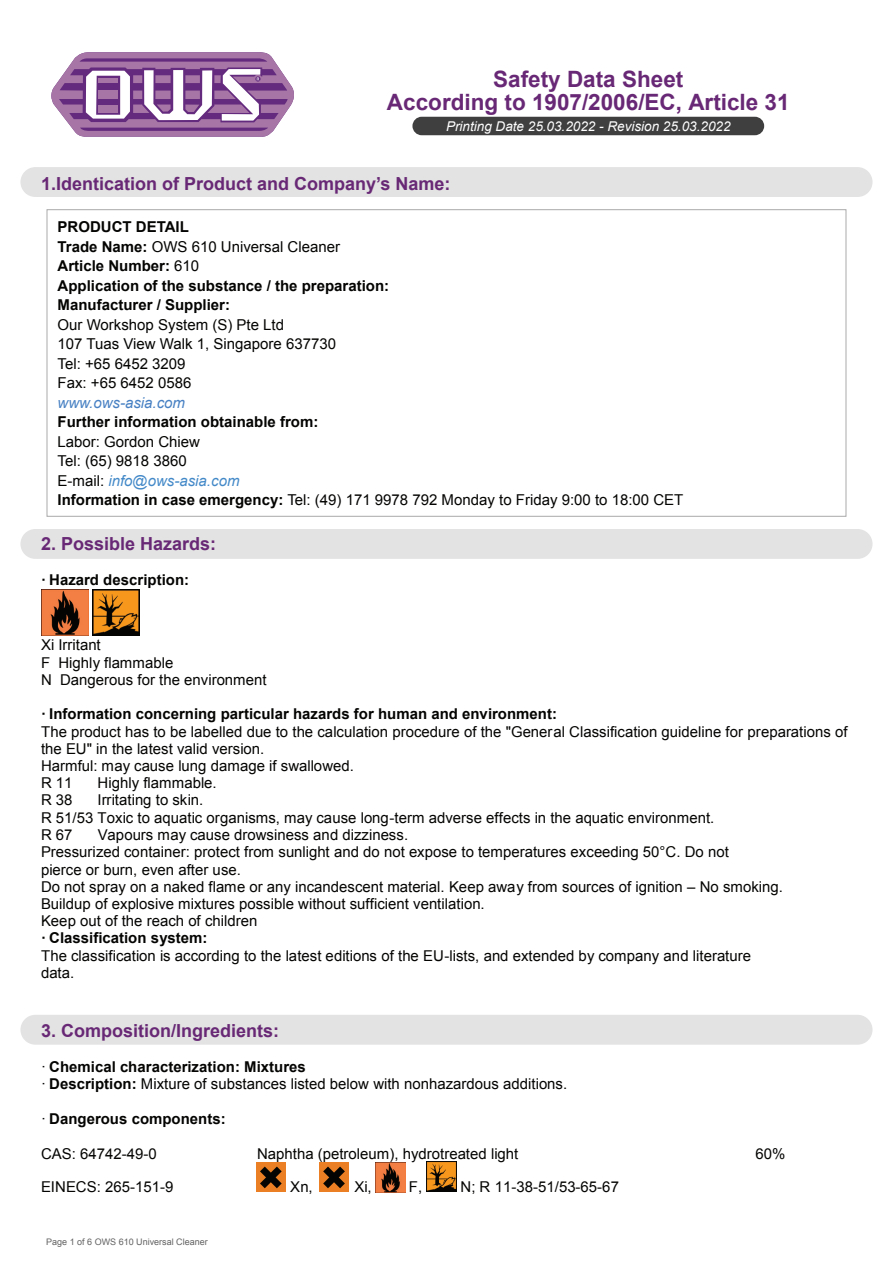
<style>
.page{position:relative;width:893px;height:1263px;background:#fff}
.page>*{position:absolute;margin:0;border:0;box-sizing:border-box;transform-origin:0 0}
.t1{font:700 22.5px/22.5px "Arial";color:#682875;text-align:center}
.t2{font:700 18px "Arial";color:#682875}
.t3{font:15px/17.2px "Arial";color:#040503}
.t4{font:700 15px/19.5px "Arial";color:#040503}
.t5{font:italic 15px "Arial";color:#4881c3}
.t6{font:italic 13.5px "Arial";color:#fff}
.t7{font:9px "Arial";color:#636263}
.s1{font-weight:400}
.s2{font-style:italic;color:#4389c8}
.s3{font-weight:700}
</style>
<div class="page">
<div style="left:20px;top:529px;width:852px;height:30px;background:#e2e3e2;border-radius:15px"></div>
<div style="left:20px;top:1015px;width:852px;height:30px;background:#e2e3e2;border-radius:15px"></div>
<img style="left:42px;top:589px;width:46px;height:47px">
<img style="left:93px;top:589px;width:47px;height:47px">
<div style="left:256px;top:1162px;width:30px;height:30px;background:#ea7f23"></div>
<svg style="left:260px;top:1166px;width:22px;height:22px"></svg>
<div style="left:319px;top:1162px;width:30px;height:30px;background:#ea7f23"></div>
<svg style="left:323px;top:1166px;width:22px;height:22px"></svg>
<img style="left:375px;top:1162px;width:30px;height:30px">
<img style="left:427px;top:1162px;width:29px;height:30px">
<div style="left:412px;top:117px;width:352px;height:18px;background:#3f3f3f;border-radius:9px"></div>
<svg style="left:51px;top:52px;width:243px;height:85px"></svg>
<div style="left:20px;top:167px;width:852px;height:30px;background:#e2e3e2;border-radius:15px"></div>
<h1 class="t1" style="left:387px;top:69px;width:404px">Safety Data Sheet<br>According to 1907/2006/EC, Article 31</h1>
<p class="t6" style="left:446px;top:117px;width:286px">Printing Date 25.03.2022 - Revision 25.03.2022</p>
<p class="t2" style="left:41px;top:172px;width:411px">1.Identication of Product and Company’s Name:</p>
<p class="t4" style="left:58px;top:218px;width:333px">PRODUCT DETAIL<br>Trade Name: <span class="s1">OWS 610 Universal Cleaner<br></span>Article Number: <span class="s1">610<br></span>Application of the substance / the preparation:<br>Manufacturer / Supplier:</p>
<p class="t3" style="left:58px;top:315px;width:280px;line-height:19.5px">Our Workshop System (S) Pte Ltd<br>107 Tuas View Walk 1, Singapore 637730<br>Tel: +65 6452 3209<br>Fax: +65 6452 0586</p>
<p class="t5" style="left:58px;top:393px;width:129px">www.ows-asia.com</p>
<p class="t4" style="left:58px;top:413px;width:262px">Further information obtainable from:</p>
<p class="t3" style="left:58px;top:432px;width:627px;line-height:19.5px">Labor: Gordon Chiew<br>Tel: (65) 9818 3860<br>E-mail: <span class="s2">info@ows-asia.com<br></span><span class="s3">Information in case emergency:</span> Tel: (49) 171 9978 792 Monday to Friday 9:00 to 18:00 CET</p>
<p class="t2" style="left:41px;top:532px;width:177px">2. Possible Hazards:</p>
<p class="t4" style="left:41px;top:570px;width:150px">· Hazard description:</p>
<p class="t3" style="left:41px;top:636px;width:227px">Xi Irritant<br>F Highly flammable<br>N Dangerous for the environment</p>
<p class="t4" style="left:41px;top:704px;width:517px">· Information concerning particular hazards for human and environment:</p>
<p class="t3" style="left:41px;top:723px;width:808px">The product has to be labelled due to the calculation procedure of the "General Classification guideline for preparations of the EU" in the latest valid version.<br>Harmful: may cause lung damage if swallowed.<br>R 11</p>
<p class="t3" style="left:98px;top:775px;width:121px">Highly flammable.</p>
<p class="t3" style="left:41px;top:792px;width:33px">R 38</p>
<p class="t3" style="left:41px;top:792px;width:675px;text-indent:56px">Irritating to skin.<br>R 51/53 Toxic to aquatic organisms, may cause long-term adverse effects in the aquatic environment.<br>R 67</p>
<p class="t3" style="left:41px;top:826px;width:743px;text-indent:57px">Vapours may cause drowsiness and dizziness.<br>Pressurized container: protect from sunlight and do not expose to temperatures exceeding 50°C. Do not<br>pierce or burn, even after use.<br>Do not spray on a naked flame or any incandescent material. Keep away from sources of ignition – No smoking.<br>Buildup of explosive mixtures possible without sufficient ventilation.<br>Keep out of the reach of children</p>
<p class="t4" style="left:41px;top:929px;width:168px">· Classification system:</p>
<p class="t3" style="left:41px;top:947px;width:712px">The classification is according to the latest editions of the EU-lists, and extended by company and literature data.</p>
<p class="t2" style="left:41px;top:1019px;width:240px">3. Composition/Ingredients:</p>
<p class="t3" style="left:41px;top:1058px;width:528px">· <span class="s3">Chemical characterization: Mixtures<br></span>· <span class="s3">Description:</span> Mixture of substances listed below with nonhazardous additions.</p>
<p class="t4" style="left:41px;top:1109px;width:186px"><span class="s1">·</span> Dangerous components:</p>
<p class="t3" style="left:41px;top:1145px;width:117px">CAS: 64742-49-0</p>
<p class="t3" style="left:257px;top:1145px;width:263px">Naphtha (petroleum), hydrotreated light</p>
<p class="t3" style="left:755px;top:1145px;width:31px">60%</p>
<p class="t3" style="left:41px;top:1178px;width:134px">EINECS: 265-151-9</p>
<p class="t3" style="left:290px;top:1178px;width:24px">Xn,</p>
<p class="t3" style="left:354px;top:1178px;width:19px">Xi,</p>
<p class="t3" style="left:409px;top:1178px;width:15px">F,</p>
<p class="t3" style="left:461px;top:1178px;width:160px">N; R 11-38-51/53-65-67</p>
<p class="t7" style="left:46px;top:1236px;width:163px">Page 1 of 6 OWS 610 Universal Cleaner</p>
</div>
